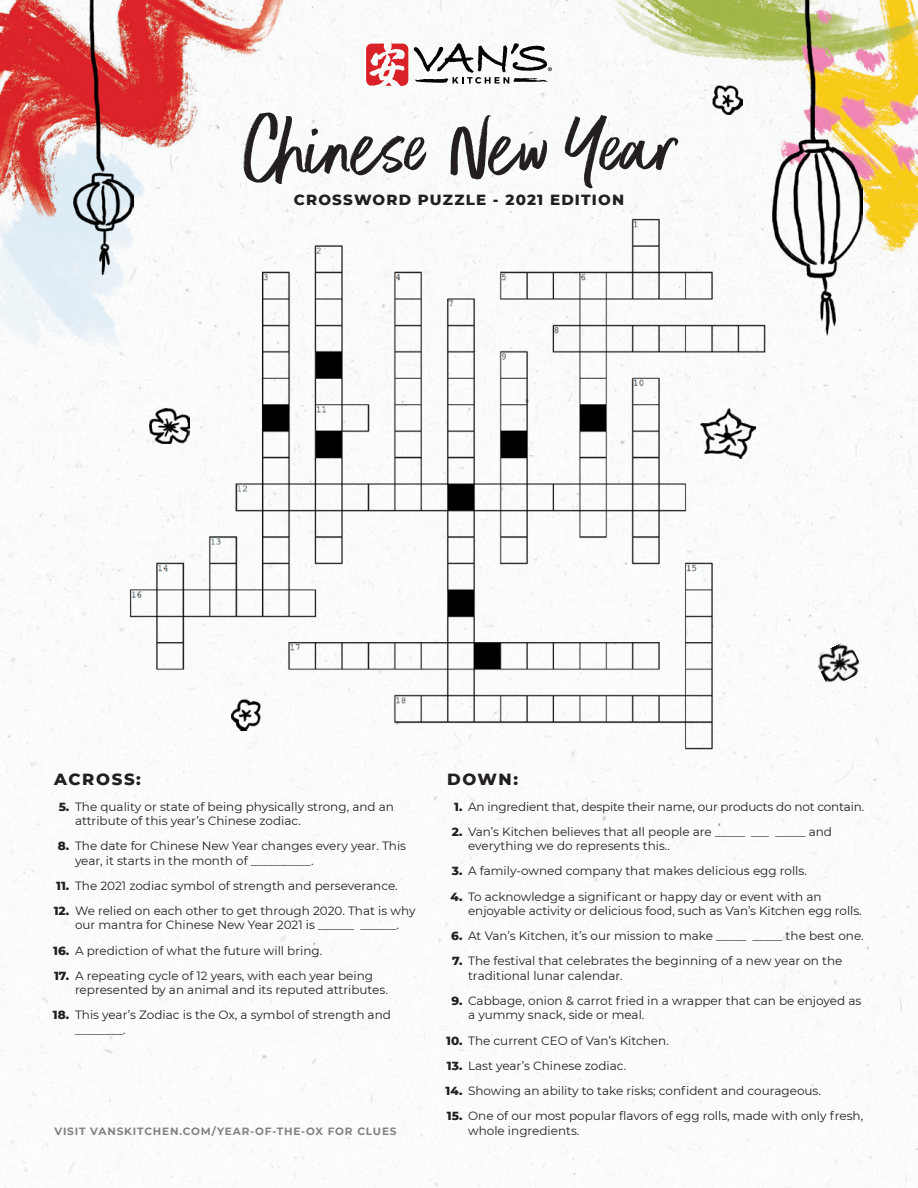
<style>
.page{position:relative;width:918px;height:1188px;background:#fff}
.page>*{position:absolute;margin:0;border:0;box-sizing:border-box;transform-origin:0 0}
.t1{font:94.35px "Better Times";color:#231f20}
.t2{font:800 16.5px "Montserrat";letter-spacing:.1em;color:#231f20}
.t3{font:800 15px "Montserrat";letter-spacing:.08em;color:#231f20}
.t4{font:12px/14.4px "Montserrat";color:#231f20}
.t5{font:800 12px "Montserrat";color:#231f20}
.t6{font:700 10.5px "Montserrat";letter-spacing:.08em;color:#808285}
.s1{font-family:"Better Times Alt"}
.s2{font-family:"Better Times Alt";font-size:87px}
</style>
<div class="page">
<img style="left:0;top:0;width:918px;height:1188px">
<img style="left:109px;top:217px;width:679px;height:536px">
<svg style="left:366px;top:44px;width:42px;height:42px"></svg>
<svg style="left:414px;top:43px;width:138px;height:41px"></svg>
<img style="left:712px;top:86px;width:30px;height:29px">
<img style="left:231px;top:700px;width:29px;height:30px">
<img style="left:150px;top:408px;width:39px;height:36px">
<img style="left:813px;top:639px;width:51px;height:49px">
<img style="left:701px;top:408px;width:55px;height:51px">
<img style="left:73px;top:0;width:61px;height:275px">
<img style="left:773px;top:0;width:89px;height:336px">
<p class="t1" style="left:240px;top:97px;width:439px">Chines<span class="s1">e</span> New <span class="s2">Y</span><span class="s1">e</span>ar</p>
<p class="t3" style="left:294px;top:189px;width:332px">CROSSWORD PUZZLE - 2021 EDITION</p>
<p class="t2" style="left:54px;top:767px;width:88px">ACROSS:</p>
<p class="t2" style="left:447px;top:767px;width:73px">DOWN:</p>
<p class="t5" style="left:59px;top:798px;width:12px">5.</p>
<p class="t5" style="left:58px;top:837px;width:13px">8.</p>
<p class="t5" style="left:56px;top:877px;width:15px">11.</p>
<p class="t5" style="left:54px;top:902px;width:17px">12.</p>
<p class="t5" style="left:53px;top:942px;width:18px">16.</p>
<p class="t5" style="left:54px;top:967px;width:17px">17.</p>
<p class="t5" style="left:53px;top:1006px;width:18px">18.</p>
<p class="t4" style="left:75px;top:799px;width:321px">The quality or state of being physically strong, and an attribute of this year’s Chinese zodiac.</p>
<p class="t4" style="left:75px;top:838px;width:333px">The date for Chinese New Year changes every year. This year, it starts in the month of __________.</p>
<p class="t4" style="left:75px;top:878px;width:324px">The 2021 zodiac symbol of strength and perseverance.</p>
<p class="t4" style="left:75px;top:903px;width:342px">We relied on each other to get through 2020. That is why our mantra for Chinese New Year 2021 is ______ ______.</p>
<p class="t4" style="left:75px;top:943px;width:249px">A prediction of what the future will bring.</p>
<p class="t4" style="left:75px;top:968px;width:314px">A repeating cycle of 12 years, with each year being represented by an animal and its reputed attributes.</p>
<p class="t4" style="left:75px;top:1008px;width:317px">This year’s Zodiac is the Ox, a symbol of strength and ________.</p>
<p class="t4" style="left:468px;top:799px;width:398px">An ingredient that, despite their name, our products do not contain.</p>
<p class="t4" style="left:468px;top:824px;width:365px">Van’s Kitchen believes that all people are _____ ___ _____ and everything we do represents this..</p>
<p class="t4" style="left:468px;top:864px;width:340px">A family-owned company that makes delicious egg rolls.</p>
<p class="t4" style="left:468px;top:889px;width:395px">To acknowledge a significant or happy day or event with an enjoyable activity or delicious food, such as Van’s Kitchen egg rolls.</p>
<p class="t4" style="left:468px;top:928px;width:397px">At Van’s Kitchen, it’s our mission to make _____ _____ the best one.</p>
<p class="t4" style="left:468px;top:954px;width:376px">The festival that celebrates the beginning of a new year on the traditional lunar calendar.</p>
<p class="t4" style="left:468px;top:993px;width:395px">Cabbage, onion &amp; carrot fried in a wrapper that can be enjoyed as a yummy snack, side or meal.</p>
<p class="t4" style="left:468px;top:1033px;width:202px">The current CEO of Van’s Kitchen.</p>
<p class="t4" style="left:468px;top:1058px;width:160px">Last year’s Chinese zodiac.</p>
<p class="t4" style="left:468px;top:1083px;width:354px">Showing an ability to take risks; confident and courageous.</p>
<p class="t4" style="left:468px;top:1108px;width:397px">One of our most popular flavors of egg rolls, made with only fresh, whole ingredients.</p>
<p class="t5" style="left:454px;top:798px;width:10px">1.</p>
<p class="t5" style="left:452px;top:823px;width:12px">2.</p>
<p class="t5" style="left:452px;top:862px;width:12px">3.</p>
<p class="t5" style="left:450px;top:888px;width:14px">4.</p>
<p class="t5" style="left:451px;top:927px;width:13px">6.</p>
<p class="t5" style="left:452px;top:952px;width:12px">7.</p>
<p class="t5" style="left:451px;top:992px;width:13px">9.</p>
<p class="t5" style="left:446px;top:1032px;width:18px">10.</p>
<p class="t5" style="left:447px;top:1057px;width:17px">13.</p>
<p class="t5" style="left:446px;top:1082px;width:18px">14.</p>
<p class="t5" style="left:447px;top:1107px;width:17px">15.</p>
<p class="t6" style="left:55px;top:1123px;width:344px">VISIT VANSKITCHEN.COM/YEAR-OF-THE-OX FOR CLUES</p>
</div>
